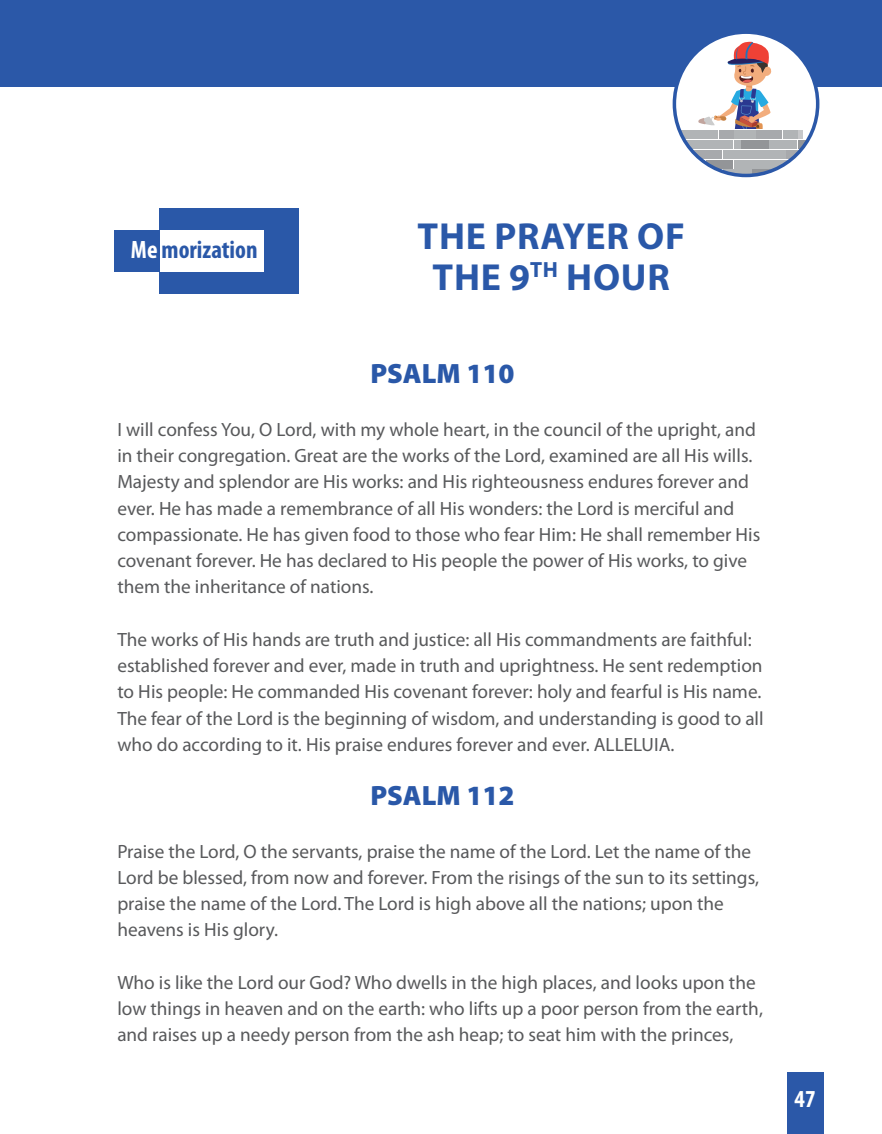
<style>
.page{position:relative;width:882px;height:1134px;background:#fff}
.page>*{position:absolute;margin:0;border:0;box-sizing:border-box;transform-origin:0 0}
.t1{font:700 37.8px/40.2px "Myriad Pro";letter-spacing:.02em;color:#2a58a8;text-align:center}
.t2{font:900 28px "Myriad Pro";color:#2a58a8}
.t3{font:700 condensed 25.2px "Myriad Pro";color:#2a58a8}
.t4{font:700 condensed 24.5px "Myriad Pro";color:#fff}
.t5{font:19.25px/26.2px "Myriad Pro";color:#58595b}
.s1{color:#fff}
</style>
<div class="page">
<div style="left:159px;top:208px;width:140px;height:86px;background:#2a58a8"></div>
<div style="left:119px;top:230px;width:144px;height:41px;background:#fff"></div>
<div style="left:114px;top:230px;width:45px;height:41px;background:#2a58a8"></div>
<div style="left:0;top:0;width:882px;height:87px;background:#2b58a8"></div>
<div style="left:674px;top:32px;width:144px;height:143px;background:#fff;border-radius:50%"></div>
<svg style="left:681px;top:130px;width:134px;height:40px"></svg>
<svg style="left:689px;top:150px;width:2px;height:9px"></svg>
<div style="left:678px;top:160px;width:27px;height:8px;background:#fff"></div>
<div style="left:674px;top:150px;width:14px;height:9px;background:#fff"></div>
<svg style="left:681px;top:140px;width:10px;height:9px"></svg>
<svg style="left:677px;top:130px;width:14px;height:9px"></svg>
<svg style="left:691px;top:35px;width:87px;height:139px"></svg>
<div style="left:751px;top:170px;width:22px;height:5px;background:#939598"></div>
<svg style="left:723px;top:170px;width:27px;height:5px"></svg>
<svg style="left:691px;top:170px;width:31px;height:4px"></svg>
<div style="left:798px;top:160px;width:20px;height:8px;background:#fff"></div>
<svg style="left:770px;top:160px;width:27px;height:8px"></svg>
<svg style="left:787px;top:150px;width:27px;height:9px"></svg>
<svg style="left:798px;top:140px;width:17px;height:9px"></svg>
<div style="left:770px;top:140px;width:27px;height:9px;background:#b1b4b6"></div>
<div style="left:798px;top:130px;width:5px;height:9px;background:#c7c8ca"></div>
<div style="left:783px;top:130px;width:15px;height:9px;background:#b1b4b6"></div>
<div style="left:753px;top:150px;width:33px;height:9px;background:#b1b4b6"></div>
<div style="left:741px;top:140px;width:28px;height:9px;background:#939598"></div>
<div style="left:734px;top:130px;width:21px;height:9px;background:#b1b4b6"></div>
<div style="left:757px;top:130px;width:25px;height:9px;background:#a7a9ac"></div>
<svg style="left:762px;top:170px;width:16px;height:5px"></svg>
<div style="left:673px;top:30px;width:146px;height:147px;border:4px solid #2b58a8;border-radius:50%"></div>
<div style="left:787px;top:1072px;width:37px;height:62px;background:#2b58a8"></div>
<h3 class="t3" style="left:131px;top:234px;width:128px"><span class="s1">Me</span> morization</h3>
<h1 class="t1" style="left:418px;top:215px;width:269px">THE PRAYER OF<br>THE 9<sup>TH</sup> HOUR</h1>
<h2 class="t2" style="left:370px;top:355px;width:146px">PSALM 110</h2>
<p class="t5" style="left:117px;top:416px;width:645px">I will confess You, O Lord, with my whole heart, in the council of the upright, and in their congregation. Great are the works of the Lord, examined are all His wills.<br>Majesty and splendor are His works: and His righteousness endures forever and ever. He has made a remembrance of all His wonders: the Lord is merciful and compassionate. He has given food to those who fear Him: He shall remember His covenant forever. He has declared to His people the power of His works, to give them the inheritance of nations.</p>
<p class="t5" style="left:117px;top:626px;width:648px">The works of His hands are truth and justice: all His commandments are faithful: established forever and ever, made in truth and uprightness. He sent redemption to His people: He commanded His covenant forever: holy and fearful is His name.<br>The fear of the Lord is the beginning of wisdom, and understanding is good to all who do according to it. His praise endures forever and ever. ALLELUIA.</p>
<h2 class="t2" style="left:370px;top:777px;width:146px">PSALM 112</h2>
<p class="t5" style="left:117px;top:838px;width:643px">Praise the Lord, O the servants, praise the name of the Lord. Let the name of the Lord be blessed, from now and forever. From the risings of the sun to its settings, praise the name of the Lord. The Lord is high above all the nations; upon the heavens is His glory.</p>
<p class="t5" style="left:117px;top:969px;width:647px">Who is like the Lord our God? Who dwells in the high places, and looks upon the low things in heaven and on the earth: who lifts up a poor person from the earth, and raises up a needy person from the ash heap; to seat him with the princes,</p>
<p class="t4" style="left:795px;top:1083px;width:22px">47</p>
</div>
